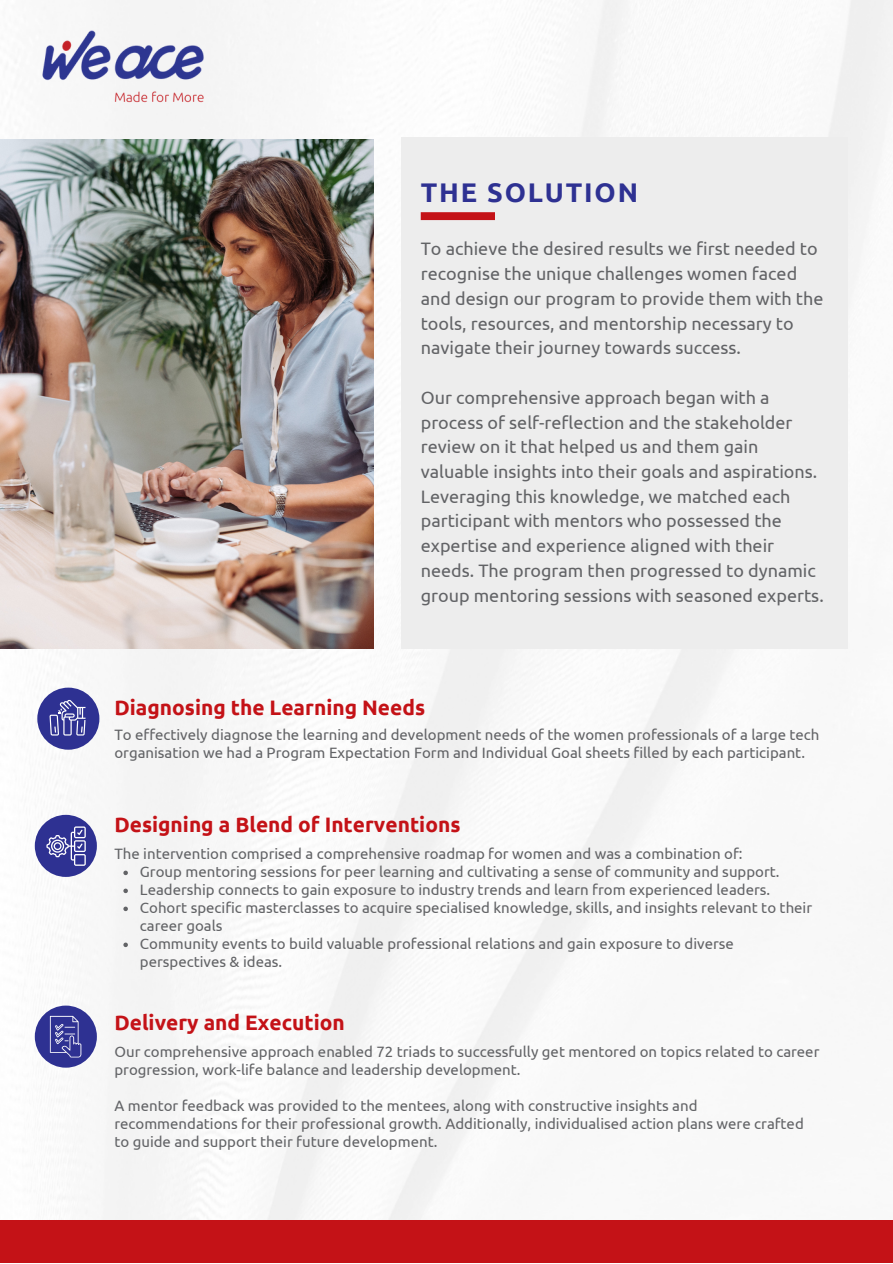
<style>
.page{position:relative;width:893px;height:1264px;background:#fff}
.page>*{position:absolute;margin:0;border:0;box-sizing:border-box;transform-origin:0 0}
.t1{font:700 27px "Ubuntu";letter-spacing:.07em;color:#2e3192}
.t2{font:700 20.85px "Ubuntu";color:#c41217}
.t3{font:18px/24.8px "Ubuntu";color:#626366}
.t4{font:15px/18px "Ubuntu";color:#626366}
</style>
<div class="page">
<img style="left:0;top:0;width:892px;height:1220px">
<div style="left:37px;top:687px;width:62px;height:62px;background:#2e3192;border-radius:50%"></div>
<svg style="left:49px;top:699px;width:36px;height:36px"></svg>
<div style="left:35px;top:814px;width:62px;height:63px;background:#2e3192;border-radius:50%"></div>
<svg style="left:46px;top:826px;width:40px;height:39px"></svg>
<div style="left:35px;top:1005px;width:62px;height:62px;background:#2e3192;border-radius:50%"></div>
<svg style="left:50px;top:1015px;width:31px;height:42px"></svg>
<div style="left:401px;top:137px;width:446px;height:512px;background:#ededed"></div>
<img style="left:37px;top:27px;width:171px;height:79px">
<div style="left:0;top:1220px;width:892px;height:42px;background:#c41217"></div>
<div style="left:420px;top:212px;width:75px;height:8px;background:#c41217"></div>
<svg style="left:123px;top:870px;width:5px;height:5px"></svg>
<svg style="left:123px;top:888px;width:5px;height:5px"></svg>
<svg style="left:123px;top:906px;width:5px;height:5px"></svg>
<svg style="left:123px;top:942px;width:5px;height:5px"></svg>
<img style="left:0;top:139px;width:373px;height:509px">
<p class="t1" style="left:420px;top:177px;width:219px">THE SOLUTION</p>
<p class="t3" style="left:420px;top:236px;width:404px">To achieve the desired results we first needed to recognise the unique challenges women faced and design our program to provide them with the tools, resources, and mentorship necessary to navigate their journey towards success.</p>
<p class="t3" style="left:420px;top:385px;width:404px">Our comprehensive approach began with a process of self-reflection and the stakeholder review on it that helped us and them gain valuable insights into their goals and aspirations.<br>Leveraging this knowledge, we matched each participant with mentors who possessed the expertise and experience aligned with their needs. The program then progressed to dynamic group mentoring sessions with seasoned experts.</p>
<p class="t2" style="left:114px;top:695px;width:312px">Diagnosing the Learning Needs</p>
<p class="t4" style="left:114px;top:725px;width:706px">To effectively diagnose the learning and development needs of the women professionals of a large tech organisation we had a Program Expectation Form and Individual Goal sheets filled by each participant.</p>
<p class="t2" style="left:114px;top:813px;width:347px">Designing a Blend of Interventions</p>
<p class="t4" style="left:140px;top:862px;width:641px">Group mentoring sessions for peer learning and cultivating a sense of community and support.</p>
<p class="t4" style="left:140px;top:880px;width:631px">Leadership connects to gain exposure to industry trends and learn from experienced leaders.</p>
<p class="t4" style="left:140px;top:898px;width:673px">Cohort specific masterclasses to acquire specialised knowledge, skills, and insights relevant to their career goals</p>
<p class="t4" style="left:140px;top:934px;width:595px">Community events to build valuable professional relations and gain exposure to diverse perspectives &amp; ideas.</p>
<p class="t4" style="left:114px;top:844px;width:629px">The intervention comprised a comprehensive roadmap for women and was a combination of:</p>
<p class="t2" style="left:114px;top:1010px;width:232px">Delivery and Execution</p>
<p class="t4" style="left:114px;top:1042px;width:706px">Our comprehensive approach enabled 72 triads to successfully get mentored on topics related to career progression, work-life balance and leadership development.</p>
<p class="t4" style="left:114px;top:1096px;width:691px">A mentor feedback was provided to the mentees, along with constructive insights and recommendations for their professional growth. Additionally, individualised action plans were crafted to guide and support their future development.</p>
</div>
